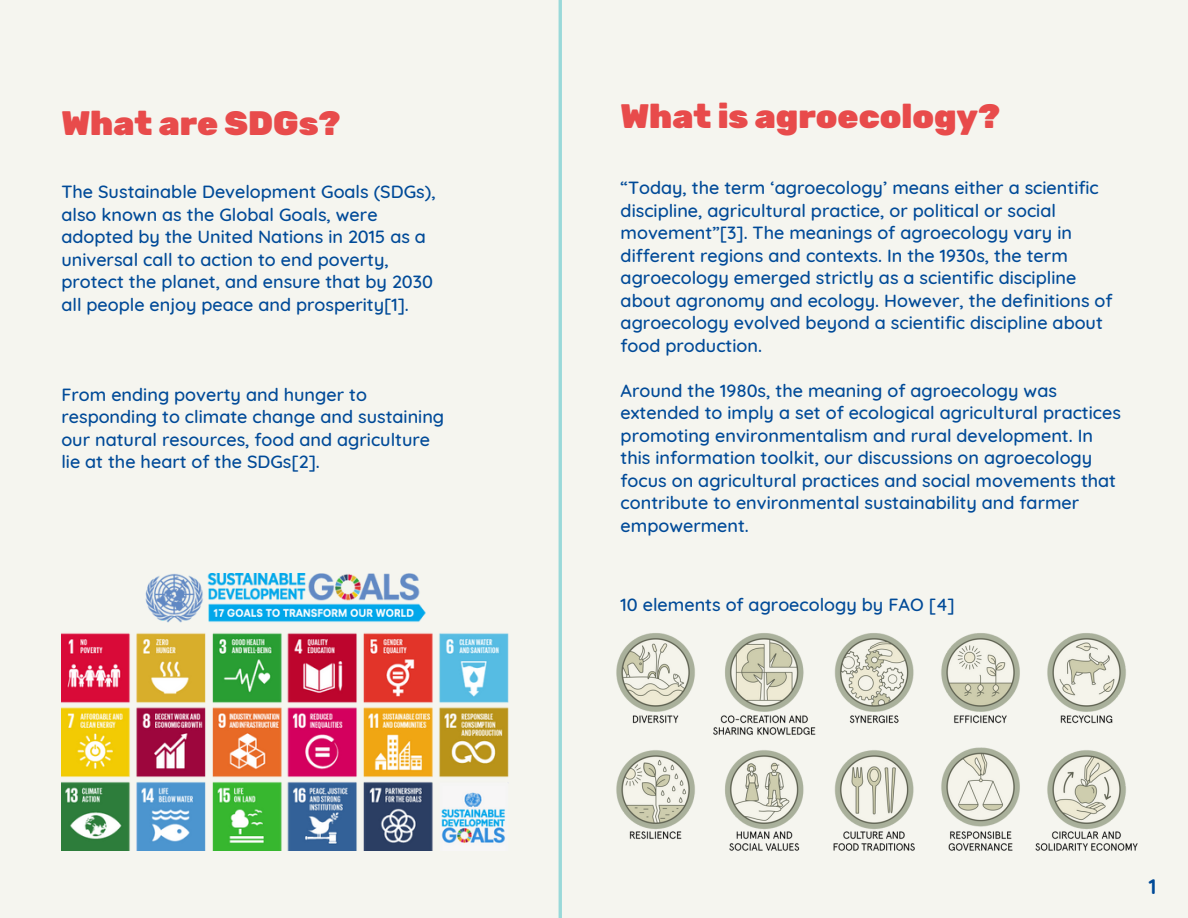
<style>
.page{position:relative;width:1188px;height:918px;background:#f5f5ef}
.page>*{position:absolute;margin:0;border:0;box-sizing:border-box;transform-origin:0 0}
.t1{font:900 33.75px "Rubik";color:#e84b4b}
.t2{font:700 21px "Quicksand";color:#004a98}
.t3{font:500 18px/22.5px "Quicksand";color:#004a98}
</style>
<div class="page">
<img style="left:61px;top:573px;width:447px;height:277px">
<hr style="left:559px;top:0;width:3px;height:918px;background:#99d9d9">
<img style="left:616px;top:633px;width:522px;height:218px">
<h1 class="t1" style="left:61px;top:104px;width:281px">What are SDGs?</h1>
<p class="t3" style="left:61px;top:180px;width:376px">The Sustainable Development Goals (SDGs), also known as the Global Goals, were adopted by the United Nations in 2015 as a universal call to action to end poverty, protect the planet, and ensure that by 2030 all people enjoy peace and prosperity[1].</p>
<p class="t3" style="left:61px;top:383px;width:384px">From ending poverty and hunger to responding to climate change and sustaining our natural resources, food and agriculture lie at the heart of the SDGs[2].</p>
<h1 class="t1" style="left:620px;top:97px;width:381px">What is agroecology?</h1>
<p class="t3" style="left:621px;top:176px;width:493px">“Today, the term ‘agroecology’ means either a scientific discipline, agricultural practice, or political or social movement”[3]. The meanings of agroecology vary in different regions and contexts. In the 1930s, the term agroecology emerged strictly as a scientific discipline about agronomy and ecology. However, the definitions of agroecology evolved beyond a scientific discipline about food production.</p>
<p class="t3" style="left:621px;top:379px;width:502px">Around the 1980s, the meaning of agroecology was extended to imply a set of ecological agricultural practices promoting environmentalism and rural development. In this information toolkit, our discussions on agroecology focus on agricultural practices and social movements that contribute to environmental sustainability and farmer empowerment.</p>
<p class="t3" style="left:621px;top:593px;width:336px">10 elements of agroecology by FAO [4]</p>
<p class="t2" style="left:1149px;top:873px;width:9px">1</p>
</div>
